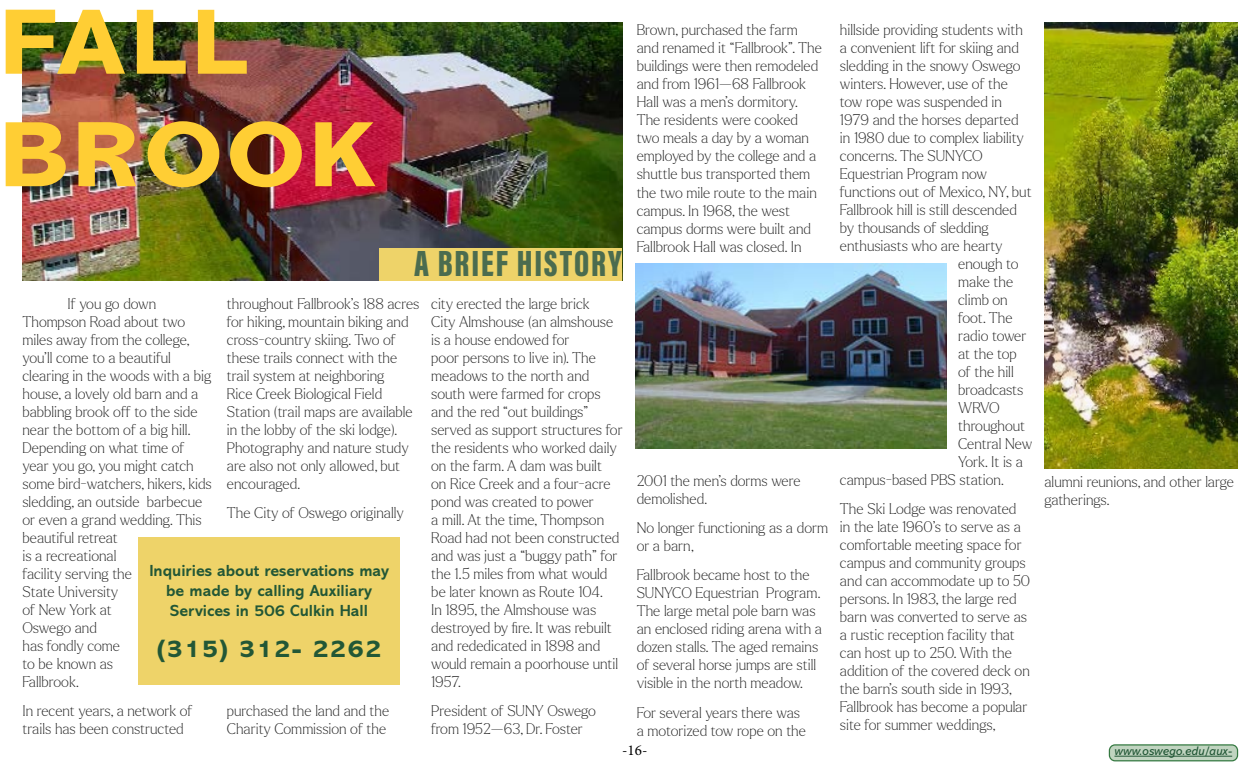
<style>
.page{position:relative;width:1260px;height:765px;background:#fff}
.page>*{position:absolute;margin:0;border:0;box-sizing:border-box;transform-origin:0 0}
.t1{font:800 93.75px/112.5px "Abadi MT Pro";letter-spacing:.05em;color:#ffce34;scale:1.1 1}
.t2{font:900 37.5px "Acumin Pro Extra Cond";letter-spacing:.05em;color:#4b6c4f}
.t3{font:800 25px "Abadi MT Pro";letter-spacing:.05em;color:#225736}
.t4{font:700 16.25px/19.8px "Abadi MT Pro";color:#225736;text-align:center}
.t5{font:100 15px/18px "Larken";color:#262626}
.t6{font:15px "Minion Pro";color:#000}
.t7{font:italic 12.5px "Abadi MT Pro";color:#225736}
</style>
<div class="page">
<div style="left:1109px;top:745px;width:129px;height:16px;background:#c0d4c0;border-radius:6px"></div>
<div style="left:1109px;top:744px;width:129px;height:17px;border:1px solid #357941;border-radius:6px"></div>
<hr style="left:1114px;top:756px;width:118px;height:1px;background:#225736">
<img style="left:22px;top:22px;width:601px;height:259px">
<div style="left:379px;top:248px;width:243px;height:33px;background:#eed369"></div>
<div style="left:138px;top:537px;width:262px;height:148px;background:#eed369"></div>
<img style="left:1044px;top:22px;width:194px;height:447px">
<img style="left:636px;top:263px;width:311px;height:186px">
<h1 class="t1" style="left:0;top:-13px;width:343px">FALL<br>BROOK</h1>
<h2 class="t2" style="left:414px;top:240px;width:209px">A BRIEF HISTORY</h2>
<p class="t5" style="left:227px;top:294px;width:194px">throughout Fallbrook’s 188 acres for hiking, mountain biking and cross-country skiing. Two of these trails connect with the trail system at neighboring<br>Rice Creek Biological Field<br>Station (trail maps are available in the lobby of the ski lodge).<br>Photography and nature study are also not only allowed, but encouraged.</p>
<p class="t5" style="left:227px;top:503px;width:179px">The City of Oswego originally</p>
<p class="t5" style="left:22px;top:294px;width:191px;text-indent:45px">If you go down<br>Thompson Road about two miles away from the college, you’ll come to a beautiful clearing in the woods with a big house, a lovely old barn and a babbling brook off to the side near the bottom of a big hill.<br>Depending on what time of year you go, you might catch some bird-watchers, hikers, kids sledding, an outside barbecue or even a grand wedding. This beautiful retreat<br>is a recreational<br>facility serving the<br>State University<br>of New York at<br>Oswego and<br>has fondly come<br>to be known as<br>Fallbrook.</p>
<p class="t5" style="left:22px;top:701px;width:172px">In recent years, a network of trails has been constructed</p>
<p class="t4" style="left:149px;top:561px;width:241px">Inquiries about reservations may be made by calling Auxiliary<br>Services in 506 Culkin Hall</p>
<h3 class="t3" style="left:157px;top:635px;width:227px">(315) 312- 2262</h3>
<p class="t5" style="left:227px;top:701px;width:164px">purchased the land and the<br>Charity Commission of the</p>
<p class="t5" style="left:431px;top:294px;width:193px">city erected the large brick<br>City Almshouse (an almshouse is a house endowed for<br>poor persons to live in). The meadows to the north and south were farmed for crops and the red “out buildings” served as support structures for the residents who worked daily on the farm. A dam was built<br>on Rice Creek and a four-acre pond was created to power<br>a mill. At the time, Thompson<br>Road had not been constructed and was just a “buggy path” for the 1.5 miles from what would be later known as Route 104.<br>In 1895, the Almshouse was destroyed by fire. It was rebuilt and rededicated in 1898 and would remain a poorhouse until<br>1957.</p>
<p class="t5" style="left:431px;top:701px;width:166px">President of SUNY Oswego from 1952—63, Dr. Foster</p>
<p class="t5" style="left:637px;top:20px;width:187px">Brown, purchased the farm and renamed it “Fallbrook”. The buildings were then remodeled and from 1961—68 Fallbrook<br>Hall was a men’s dormitory.<br>The residents were cooked two meals a day by a woman employed by the college and a shuttle bus transported them the two mile route to the main campus. In 1968, the west campus dorms were built and<br>Fallbrook Hall was closed. In</p>
<p class="t5" style="left:637px;top:471px;width:165px">2001 the men’s dorms were demolished.</p>
<p class="t5" style="left:637px;top:518px;width:193px">No longer functioning as a dorm or a barn,</p>
<p class="t5" style="left:637px;top:565px;width:187px">Fallbrook became host to the<br>SUNYCO Equestrian Program.<br>The large metal pole barn was an enclosed riding arena with a dozen stalls. The aged remains of several horse jumps are still visible in the north meadow.</p>
<p class="t5" style="left:637px;top:703px;width:171px">For several years there was a motorized tow rope on the</p>
<p class="t5" style="left:840px;top:20px;width:185px">hillside providing students with</p>
<p class="t5" style="left:840px;top:38px;width:180px">a convenient lift for skiing and</p>
<p class="t5" style="left:840px;top:56px;width:182px">sledding in the snowy Oswego</p>
<p class="t5" style="left:840px;top:74px;width:169px">winters. However, use of the</p>
<p class="t5" style="left:840px;top:92px;width:164px">tow rope was suspended in</p>
<p class="t5" style="left:840px;top:110px;width:180px">1979 and the horses departed</p>
<p class="t5" style="left:840px;top:128px;width:185px">in 1980 due to complex liability</p>
<p class="t5" style="left:840px;top:146px;width:144px">concerns. The SUNYCO</p>
<p class="t5" style="left:840px;top:164px;width:149px">Equestrian Program now</p>
<p class="t5" style="left:840px;top:182px;width:193px">functions out of Mexico, NY, but</p>
<p class="t5" style="left:840px;top:200px;width:179px">Fallbrook hill is still descended</p>
<p class="t5" style="left:840px;top:218px;width:150px">by thousands of sledding</p>
<p class="t5" style="left:840px;top:236px;width:164px">enthusiasts who are hearty</p>
<p class="t5" style="left:958px;top:254px;width:62px">enough to</p>
<p class="t5" style="left:958px;top:272px;width:57px">make the</p>
<p class="t5" style="left:958px;top:290px;width:51px">climb on</p>
<p class="t5" style="left:958px;top:308px;width:56px">foot. The</p>
<p class="t5" style="left:958px;top:326px;width:70px">radio tower</p>
<p class="t5" style="left:958px;top:344px;width:60px">at the top</p>
<p class="t5" style="left:958px;top:362px;width:57px">of the hill</p>
<p class="t5" style="left:958px;top:380px;width:67px">broadcasts</p>
<p class="t5" style="left:958px;top:398px;width:43px">WRVO</p>
<p class="t5" style="left:958px;top:416px;width:69px">throughout</p>
<p class="t5" style="left:958px;top:434px;width:76px">Central New</p>
<p class="t5" style="left:958px;top:452px;width:66px">York. It is a</p>
<p class="t5" style="left:840px;top:470px;width:166px">campus-based PBS station.</p>
<p class="t5" style="left:840px;top:499px;width:192px">The Ski Lodge was renovated in the late 1960’s to serve as a comfortable meeting space for campus and community groups and can accommodate up to 50 persons. In 1983, the large red barn was converted to serve as a rustic reception facility that can host up to 250. With the addition of the covered deck on the barn’s south side in 1993,<br>Fallbrook has become a popular site for summer weddings,</p>
<p class="t5" style="left:1044px;top:472px;width:191px">alumni reunions, and other large gatherings.</p>
<p class="t6" style="left:622px;top:740px;width:27px">-16-</p>
<p class="t7" style="left:1114px;top:744px;width:119px">www.oswego.edu/aux-</p>
</div>
